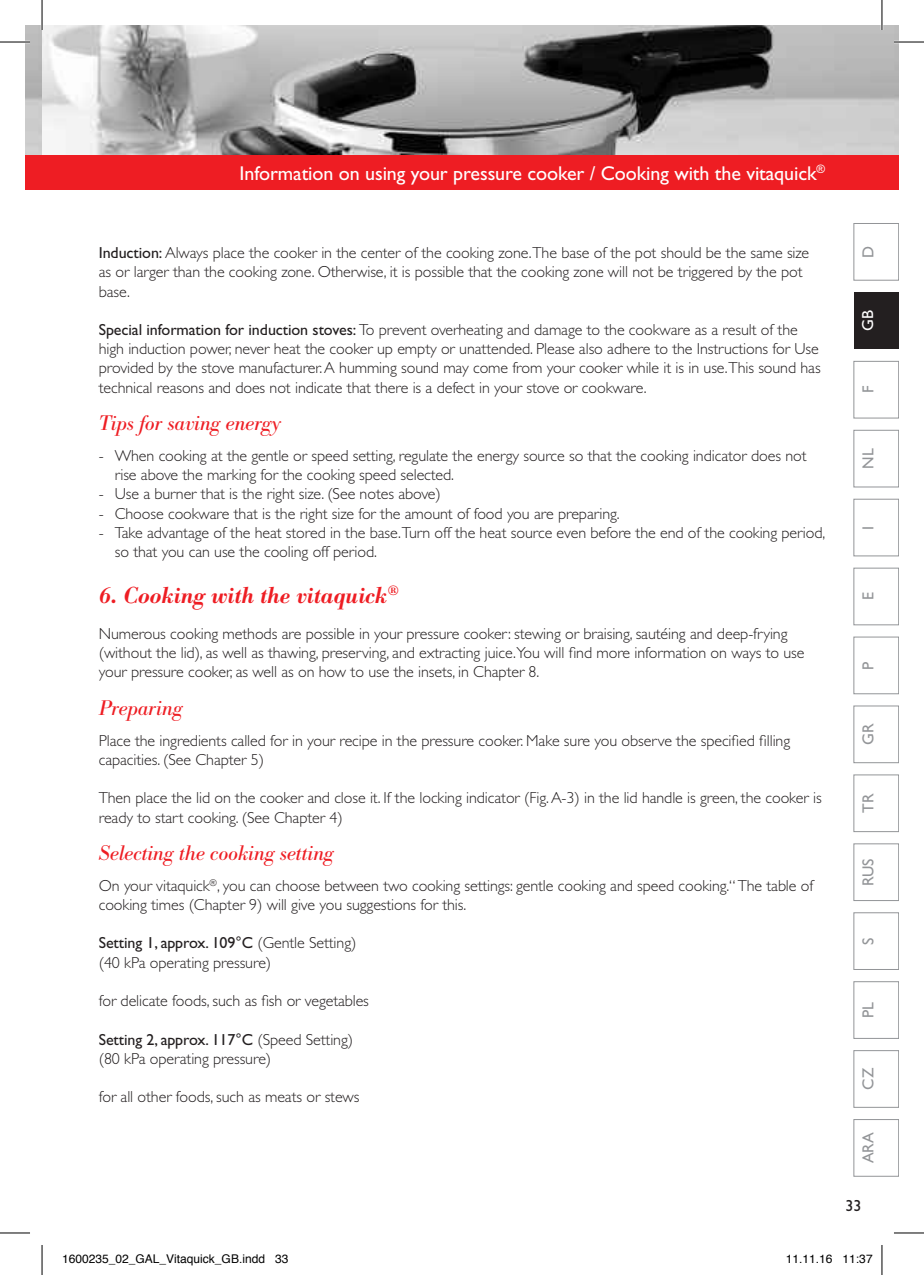
<style>
.page{position:relative;width:924px;height:1275px;background:#fff}
.page>*{position:absolute;margin:0;border:0;box-sizing:border-box;transform-origin:0 0}
.t1{font:italic 600 24px "Bodoni Antiqua T";color:#ee1d23}
.t2{font:italic 22px "Bodoni Antiqua T";letter-spacing:-.005em;color:#ee1d23}
.t3{font:20px "Gill Sans";letter-spacing:-.005em;color:#fff}
.t4{font:300 16px/19.2px "Gill Sans";letter-spacing:-.005em;color:#231f20}
.t5{font:16px "Gill Sans";color:#939598}
.t6{font:16px "Gill Sans";color:#fff}
.t7{font:16px "Gill Sans";color:#231f20}
.t8{font:12px "Helvetica";color:#000}
.s1{font-weight:400}
</style>
<div class="page">
<img style="left:25px;top:25px;width:873px;height:130px">
<div style="left:853px;top:223px;width:45px;height:57px;border:1px solid #939598"></div>
<div style="left:853px;top:292px;width:45px;height:57px;background:#231f20"></div>
<div style="left:853px;top:361px;width:45px;height:57px;border:1px solid #939598"></div>
<div style="left:853px;top:430px;width:45px;height:57px;border:1px solid #939598"></div>
<div style="left:853px;top:499px;width:45px;height:57px;border:1px solid #939598"></div>
<div style="left:853px;top:568px;width:45px;height:57px;border:1px solid #939598"></div>
<div style="left:853px;top:637px;width:45px;height:57px;border:1px solid #939598"></div>
<div style="left:853px;top:705px;width:45px;height:58px;border:1px solid #939598"></div>
<div style="left:853px;top:774px;width:45px;height:58px;border:1px solid #939598"></div>
<div style="left:853px;top:843px;width:45px;height:58px;border:1px solid #939598"></div>
<div style="left:853px;top:912px;width:45px;height:57px;border:1px solid #939598"></div>
<div style="left:853px;top:981px;width:45px;height:57px;border:1px solid #939598"></div>
<div style="left:853px;top:1050px;width:45px;height:57px;border:1px solid #939598"></div>
<div style="left:853px;top:1119px;width:45px;height:57px;border:1px solid #939598"></div>
<div style="left:25px;top:155px;width:17px;height:34px;background:#ee1d23"></div>
<div style="left:42px;top:155px;width:856px;height:34px;background:#ee1d23"></div>
<hr style="left:0;top:41px;width:30px;height:2px;background:#fff">
<hr style="left:893px;top:41px;width:30px;height:2px;background:#fff">
<hr style="left:41px;top:0;width:2px;height:30px;background:#fff">
<hr style="left:880px;top:0;width:2px;height:30px;background:#fff">
<hr style="left:0;top:42px;width:30px;height:1px;background:#000">
<hr style="left:893px;top:42px;width:30px;height:1px;background:#000">
<hr style="left:0;top:1232px;width:30px;height:1px;background:#000">
<hr style="left:893px;top:1232px;width:30px;height:1px;background:#000">
<hr style="left:42px;top:0;width:1px;height:30px;background:#000">
<hr style="left:42px;top:1245px;width:1px;height:30px;background:#000">
<hr style="left:881px;top:0;width:1px;height:30px;background:#000">
<hr style="left:881px;top:1245px;width:1px;height:30px;background:#000">
<p class="t3" style="left:239px;top:162px;width:587px">Information on using your pressure cooker / Cooking with the vitaquick<sup>®</sup></p>
<p class="t4" style="left:99px;top:243px;width:711px"><span class="s1">Induction:</span> Always place the cooker in the center of the cooking zone.The base of the pot should be the same size as or larger than the cooking zone. Otherwise, it is possible that the cooking zone will not be triggered by the pot base.</p>
<p class="t4" style="left:99px;top:320px;width:723px"><span class="s1">Special information for induction stoves:</span> To prevent overheating and damage to the cookware as a result of the high induction power, never heat the cooker up empty or unattended. Please also adhere to the Instructions for Use provided by the stove manufacturer. A humming sound may come from your cooker while it is in use.This sound has technical reasons and does not indicate that there is a defect in your stove or cookware.</p>
<h2 class="t2" style="left:99px;top:410px;width:183px">Tips for saving energy</h2>
<p class="t4" style="left:115px;top:446px;width:693px;text-indent:-16px">- When cooking at the gentle or speed setting, regulate the energy source so that the cooking indicator does not rise above the marking for the cooking speed selected.</p>
<p class="t4" style="left:99px;top:484px;width:343px">- Use a burner that is the right size. (See notes above)</p>
<p class="t4" style="left:99px;top:503px;width:522px">- Choose cookware that is the right size for the amount of food you are preparing.</p>
<p class="t4" style="left:115px;top:523px;width:711px;text-indent:-16px">- Take advantage of the heat stored in the base.Turn off the heat source even before the end of the cooking period, so that you can use the cooling off period.</p>
<h1 class="t1" style="left:99px;top:581px;width:301px">6. Cooking with the vitaquick<sup>®</sup></h1>
<p class="t4" style="left:99px;top:624px;width:706px">Numerous cooking methods are possible in your pressure cooker: stewing or braising, sautéing and deep-frying (without the lid), as well as thawing, preserving, and extracting juice.You will find more information on ways to use your pressure cooker, as well as on how to use the insets, in Chapter 8.</p>
<h2 class="t2" style="left:99px;top:695px;width:85px">Preparing</h2>
<p class="t4" style="left:99px;top:731px;width:692px">Place the ingredients called for in your recipe in the pressure cooker. Make sure you observe the specified filling capacities. (See Chapter 5)</p>
<p class="t4" style="left:99px;top:788px;width:724px">Then place the lid on the cooker and close it. If the locking indicator (Fig. A-3) in the lid handle is green, the cooker is ready to start cooking. (See Chapter 4)</p>
<h2 class="t2" style="left:99px;top:840px;width:236px">Selecting the cooking setting</h2>
<p class="t4" style="left:99px;top:876px;width:715px">On your vitaquick<sup>®</sup>, you can choose between two cooking settings: gentle cooking and speed cooking.“ The table of cooking times (Chapter 9) will give you suggestions for this.</p>
<p class="t4" style="left:99px;top:933px;width:259px"><span class="s1">Setting 1, approx. 109°C</span> (Gentle Setting) (40 kPa operating pressure)</p>
<p class="t4" style="left:99px;top:991px;width:271px">for delicate foods, such as fish or vegetables</p>
<p class="t4" style="left:99px;top:1029px;width:256px"><span class="s1">Setting 2, approx. 117°C</span> (Speed Setting) (80 kPa operating pressure)</p>
<p class="t4" style="left:99px;top:1087px;width:262px">for all other foods, such as meats or stews</p>
<p class="t5" style="left:858px;top:258px;width:14px;rotate:-90deg">D</p>
<p class="t6" style="left:858px;top:331px;width:22px;rotate:-90deg">GB</p>
<p class="t5" style="left:858px;top:393px;width:9px;rotate:-90deg">F</p>
<p class="t5" style="left:858px;top:469px;width:22px;rotate:-90deg">NL</p>
<p class="t5" style="left:858px;top:529px;width:5px;rotate:-90deg">I</p>
<p class="t5" style="left:858px;top:600px;width:9px;rotate:-90deg">E</p>
<p class="t5" style="left:858px;top:669px;width:10px;rotate:-90deg">P</p>
<p class="t5" style="left:858px;top:745px;width:23px;rotate:-90deg">GR</p>
<p class="t5" style="left:858px;top:813px;width:21px;rotate:-90deg">TR</p>
<p class="t5" style="left:858px;top:886px;width:29px;rotate:-90deg">RUS</p>
<p class="t5" style="left:858px;top:944px;width:9px;rotate:-90deg">S</p>
<p class="t5" style="left:858px;top:1018px;width:17px;rotate:-90deg">PL</p>
<p class="t5" style="left:858px;top:1089px;width:23px;rotate:-90deg">CZ</p>
<p class="t5" style="left:858px;top:1163px;width:33px;rotate:-90deg">ARA</p>
<p class="t7" style="left:845px;top:1196px;width:17px">33</p>
<p class="t8" style="left:62px;top:1249px;width:228px">1600235_02_GAL_Vitaquick_GB.indd 33</p>
<p class="t8" style="left:785px;top:1249px;width:88px">11.11.16 11:37</p>
</div>
